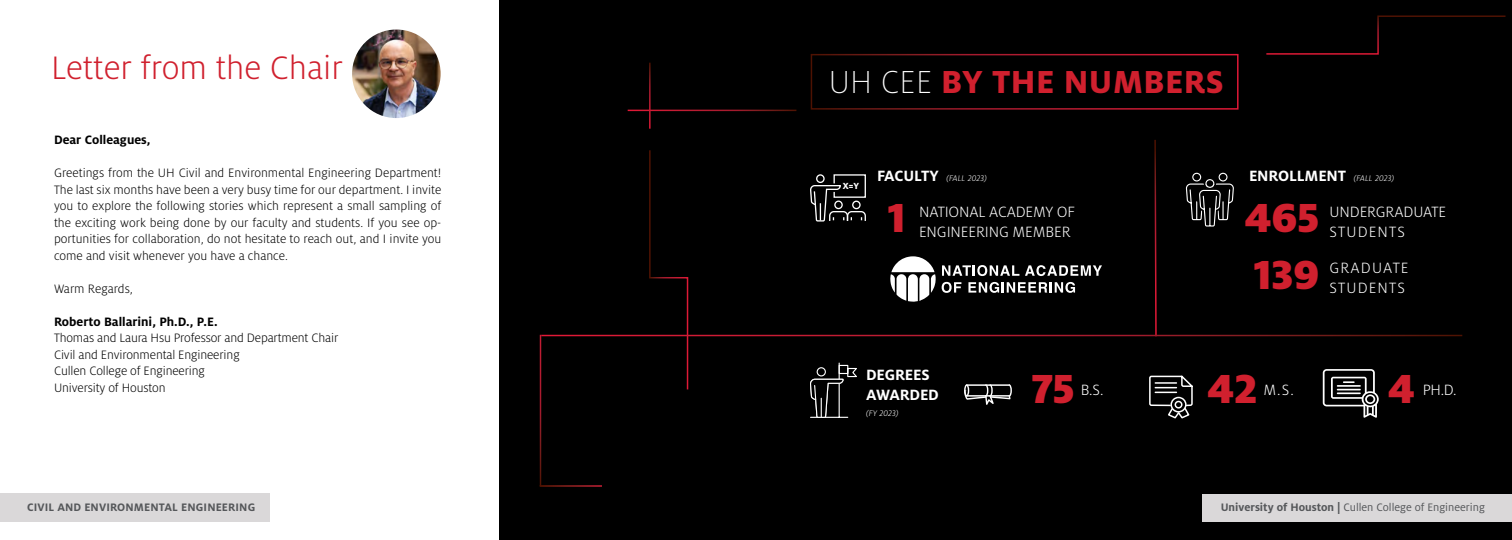
<style>
.page{position:relative;width:1512px;height:540px;background:#fff}
.page>*{position:absolute;margin:0;border:0;box-sizing:border-box;transform-origin:0 0}
.t1{font:900 45px/57px "Milo OT";color:#d0202e}
.t2{font:300 36px "Milo OT";color:#d0202e}
.t3{font:800 35.25px "Milo OT";letter-spacing:.01em;color:#d0202e}
.t4{font:300 16.5px/19.8px "Milo OT";letter-spacing:-.01em;color:#fff}
.t5{font:700 16.5px/19.8px "Milo OT";letter-spacing:-.01em;color:#fff}
.t6{font:300 16.5px/19.8px "Milo OT";letter-spacing:.065em;color:#fff}
.t7{font:300 13.5px/16.5px "Milo OT";letter-spacing:-.01em;color:#000;text-align:justify}
.t8{font:700 13.5px "Milo OT";color:#000}
.t9{font:12px "Milo OT";color:#55575a}
.t10{font:700 12px "Milo OT";letter-spacing:.01em;color:#55575a}
.t11{font:800 9.75px "Milo OT";color:#fff}
.t12{font:italic 300 9px "Milo OT";letter-spacing:.02em;color:#fff}
.s1{font-weight:300;font-stretch:expanded;color:#fff}
.s2{font-weight:700;font-style:normal;font-size:16.5px}
.s3{font-weight:300;font-style:italic;font-size:9px}
.s4{font-weight:700}
</style>
<div class="page">
<img style="left:352px;top:30px;width:89px;height:88px;border-radius:44px">
<div style="left:500px;top:0;width:1012px;height:540px;background:#000"></div>
<div style="left:1203px;top:494px;width:309px;height:27px;background:#dad8d9"></div>
<hr style="left:839px;top:363px;width:1px;height:54px;background:#fff">
<svg style="left:810px;top:364px;width:47px;height:54px"></svg>
<svg style="left:1323px;top:369px;width:56px;height:49px"></svg>
<hr style="left:1337px;top:392px;width:24px;height:2px;background:#fff">
<svg style="left:1149px;top:375px;width:44px;height:44px"></svg>
<svg style="left:964px;top:384px;width:48px;height:21px"></svg>
<svg style="left:1185px;top:172px;width:49px;height:55px"></svg>
<svg style="left:810px;top:174px;width:56px;height:48px"></svg>
<svg style="left:942px;top:265px;width:77px;height:11px"></svg>
<svg style="left:1025px;top:265px;width:77px;height:11px"></svg>
<svg style="left:942px;top:282px;width:19px;height:11px"></svg>
<svg style="left:968px;top:282px;width:107px;height:11px"></svg>
<svg style="left:890px;top:256px;width:46px;height:46px"></svg>
<svg style="left:1154px;top:140px;width:3px;height:197px"></svg>
<hr style="left:628px;top:110px;width:168px;height:1px;background:#fff">
<hr style="left:649px;top:63px;width:2px;height:66px;background:#fff">
<svg style="left:1266px;top:15px;width:240px;height:40px"></svg>
<svg style="left:648px;top:150px;width:41px;height:240px"></svg>
<hr style="left:541px;top:335px;width:921px;height:1px;background:#fff">
<hr style="left:540px;top:335px;width:1px;height:151px;background:#fff">
<hr style="left:540px;top:485px;width:62px;height:2px;background:#fff">
<div style="left:0;top:494px;width:270px;height:28px;background:#dad8d9"></div>
<h2 class="t2" style="left:51px;top:48px;width:293px">Letter from the Chair</h2>
<p class="t8" style="left:54px;top:133px;width:98px">Dear Colleagues,</p>
<p class="t7" style="left:54px;top:165px;width:389px">Greetings from the UH Civil and Environmental Engineering Department!<br>The last six months have been a very busy time for our department. I invite you to explore the following stories which represent a small sampling of the exciting work being done by our faculty and students. If you see op&shy;portunities for collaboration, do not hesitate to reach out, and I invite you come and visit whenever you have a chance.</p>
<p class="t7" style="left:54px;top:281px;width:80px">Warm Regards,</p>
<p class="t8" style="left:54px;top:314px;width:165px">Roberto Ballarini, Ph.D., P.E.</p>
<p class="t7" style="left:54px;top:330px;width:286px;text-align:left">Thomas and Laura Hsu Professor and Department Chair Civil and Environmental Engineering<br>Cullen College of Engineering<br>University of Houston</p>
<p class="t10" style="left:27px;top:500px;width:230px">CIVIL AND ENVIRONMENTAL ENGINEERING</p>
<h3 class="t3" style="left:829px;top:62px;width:396px"><span class="s1">UH CEE</span> BY THE NUMBERS</h3>
<p class="t11" style="left:843px;top:180px;width:18px">X=Y</p>
<p class="t12" style="left:877px;top:174px;width:111px"><span class="s2">FACULTY</span> (FALL 2023)</p>
<h1 class="t1" style="left:888px;top:189px;width:19px">1</h1>
<p class="t4" style="left:919px;top:202px;width:157px">NATIONAL ACADEMY OF<br>ENGINEERING MEMBER</p>
<p class="t5" style="left:1249px;top:166px;width:147px">ENROLLMENT <span class="s3">(FALL 2023)</span></p>
<h1 class="t1" style="left:1244px;top:189px;width:76px">465<br>139</h1>
<p class="t4" style="left:1330px;top:202px;width:118px">UNDERGRADUATE<br>STUDENTS</p>
<p class="t6" style="left:1330px;top:258px;width:81px">GRADUATE<br>STUDENTS</p>
<p class="t5" style="left:866px;top:365px;width:74px">DEGREES<br>AWARDED</p>
<p class="t12" style="left:866px;top:409px;width:34px">(FY 2023)</p>
<h1 class="t1" style="left:1031px;top:360px;width:45px">75</h1>
<p class="t4" style="left:1081px;top:380px;width:24px">B.S.</p>
<h1 class="t1" style="left:1207px;top:360px;width:51px">42</h1>
<p class="t4" style="left:1263px;top:380px;width:32px">M.S.</p>
<h1 class="t1" style="left:1388px;top:360px;width:29px">4</h1>
<p class="t4" style="left:1423px;top:380px;width:35px">PH.D.</p>
<p class="t9" style="left:1221px;top:501px;width:266px"><span class="s4">University of Houston |</span> Cullen College of Engineering</p>
</div>
